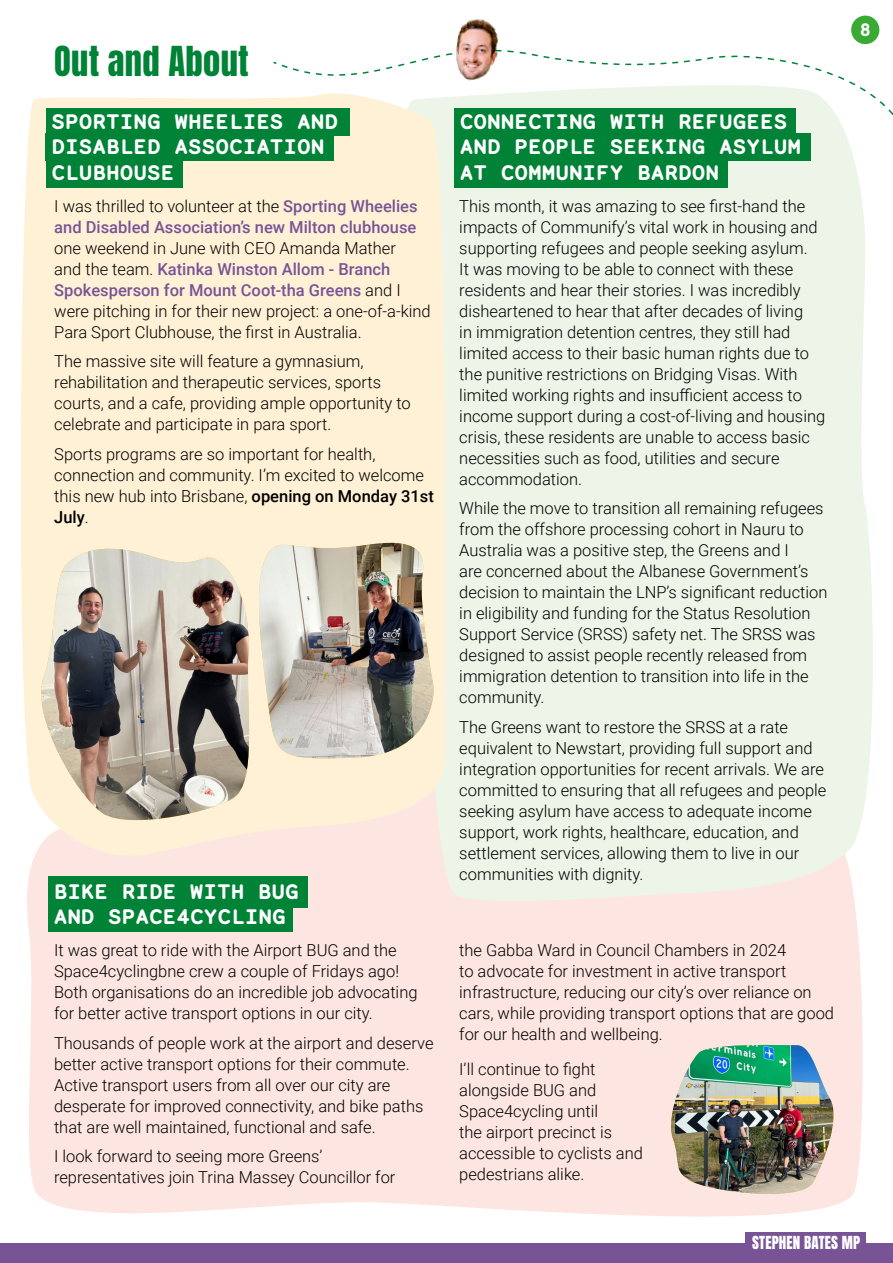
<style>
.page{position:relative;width:893px;height:1263px;background:#fff}
.page>*{position:absolute;margin:0;border:0;box-sizing:border-box;transform-origin:0 0}
.t1{font:34.5px "Anton";letter-spacing:.01em;color:#008237}
.t2{font:800 21px/25.2px "Monosten";letter-spacing:.03em;color:#fff}
.t3{font:800 18px "Monosten";color:#fff}
.t4{font:300 16.5px/21px "Roboto";color:#000}
.t5{font:15px "Anton";letter-spacing:.01em;color:#fff}
.s1{font-weight:500;color:#785496}
.s2{font-weight:500}
</style>
<div class="page">
<div style="left:27px;top:868px;width:836px;height:349px;background:#fde6e1"></div>
<div style="left:391px;top:169px;width:482px;height:740px;background:#edf5e9"></div>
<svg style="left:20px;top:97px;width:430px;height:771px;background:#fef0d7"></svg>
<svg style="left:272px;top:53px;width:621px;height:116px"></svg>
<div style="left:0;top:1244px;width:893px;height:19px;background:#785496"></div>
<div style="left:745px;top:1232px;width:121px;height:21px;background:#785496"></div>
<div style="left:851px;top:16px;width:28px;height:28px;background:#3aaa35;border-radius:50%"></div>
<div style="left:46px;top:108px;width:304px;height:28px;background:#008237"></div>
<div style="left:454px;top:108px;width:341px;height:28px;background:#008237"></div>
<div style="left:46px;top:133px;width:288px;height:28px;background:#008237"></div>
<div style="left:48px;top:877px;width:259px;height:31px;background:#008237"></div>
<div style="left:454px;top:133px;width:356px;height:28px;background:#008237"></div>
<div style="left:46px;top:160px;width:136px;height:28px;background:#008237"></div>
<div style="left:48px;top:903px;width:244px;height:29px;background:#008237"></div>
<div style="left:454px;top:160px;width:273px;height:28px;background:#008237"></div>
<img style="left:444px;top:19px;width:68px;height:69px">
<svg style="left:30px;top:545px;width:228px;height:284px;background:#fef2d8"></svg>
<img style="left:41px;top:549px;width:210px;height:271px">
<div style="left:247px;top:537px;width:190px;height:224px;background:#fff1d5"></div>
<img style="left:257px;top:543px;width:178px;height:217px">
<div style="left:664px;top:1043px;width:177px;height:159px;background:#fde6e1"></div>
<img style="left:669px;top:1045px;width:166px;height:149px">
<p class="t1" style="left:54px;top:44px;width:196px">Out and About</p>
<p class="t2" style="left:52px;top:109px;width:288px">SPORTING WHEELIES AND<br>DISABLED ASSOCIATION<br>CLUBHOUSE</p>
<p class="t4" style="left:54px;top:195px;width:378px">I was thrilled to volunteer at the <span class="s1">Sporting Wheelies and Disabled Association’s new Milton clubhouse </span>one weekend in June with CEO Amanda Mather<br>and the team. <span class="s1">Katinka Winston Allom - Branch Spokesperson for Mount Coot-tha Greens</span> and I were pitching in for their new project: a one-of-a-kind Para Sport Clubhouse, the first in Australia.</p>
<p class="t4" style="left:54px;top:350px;width:358px">The massive site will feature a gymnasium, rehabilitation and therapeutic services, sports courts, and a cafe, providing ample opportunity to celebrate and participate in para sport.</p>
<p class="t4" style="left:54px;top:443px;width:381px">Sports programs are so important for health, connection and community. I’m excited to welcome this new hub into Brisbane, <span class="s2">opening on Monday 31st July</span>.</p>
<p class="t2" style="left:54px;top:879px;width:246px">BIKE RIDE WITH BUG<br>AND SPACE4CYCLING</p>
<p class="t4" style="left:54px;top:939px;width:365px">It was great to ride with the Airport BUG and the Space4cyclingbne crew a couple of Fridays ago!<br>Both organisations do an incredible job advocating for better active transport options in our city.</p>
<p class="t4" style="left:54px;top:1032px;width:381px">Thousands of people work at the airport and deserve better active transport options for their commute.<br>Active transport users from all over our city are desperate for improved connectivity, and bike paths that are well maintained, functional and safe.</p>
<p class="t4" style="left:54px;top:1145px;width:343px">I look forward to seeing more Greens’ representatives join Trina Massey Councillor for</p>
<p class="t3" style="left:860px;top:17px;width:13px">8</p>
<p class="t2" style="left:460px;top:109px;width:342px">CONNECTING WITH REFUGEES<br>AND PEOPLE SEEKING ASYLUM<br>AT COMMUNIFY BARDON</p>
<p class="t4" style="left:459px;top:195px;width:367px">This month, it was amazing to see first-hand the impacts of Communify’s vital work in housing and supporting refugees and people seeking asylum.<br>It was moving to be able to connect with these residents and hear their stories. I was incredibly disheartened to hear that after decades of living<br>in immigration detention centres, they still had limited access to their basic human rights due to the punitive restrictions on Bridging Visas. With limited working rights and insufficient access to income support during a cost-of-living and housing crisis, these residents are unable to access basic necessities such as food, utilities and secure accommodation.</p>
<p class="t4" style="left:459px;top:497px;width:370px">While the move to transition all remaining refugees from the offshore processing cohort in Nauru to Australia was a positive step, the Greens and I<br>are concerned about the Albanese Government’s decision to maintain the LNP’s significant reduction in eligibility and funding for the Status Resolution Support Service (SRSS) safety net. The SRSS was designed to assist people recently released from immigration detention to transition into life in the community.</p>
<p class="t4" style="left:459px;top:716px;width:369px">The Greens want to restore the SRSS at a rate equivalent to Newstart, providing full support and integration opportunities for recent arrivals. We are committed to ensuring that all refugees and people seeking asylum have access to adequate income support, work rights, healthcare, education, and settlement services, allowing them to live in our communities with dignity.</p>
<p class="t4" style="left:459px;top:939px;width:376px">the Gabba Ward in Council Chambers in 2024<br>to advocate for investment in active transport infrastructure, reducing our city’s over reliance on cars, while providing transport options that are good for our health and wellbeing.</p>
<p class="t4" style="left:459px;top:1058px;width:185px">I’ll continue to fight alongside BUG and<br>Space4cycling until<br>the airport precinct is accessible to cyclists and pedestrians alike.</p>
<p class="t5" style="left:752px;top:1235px;width:110px">STEPHEN BATES MP</p>
</div>
